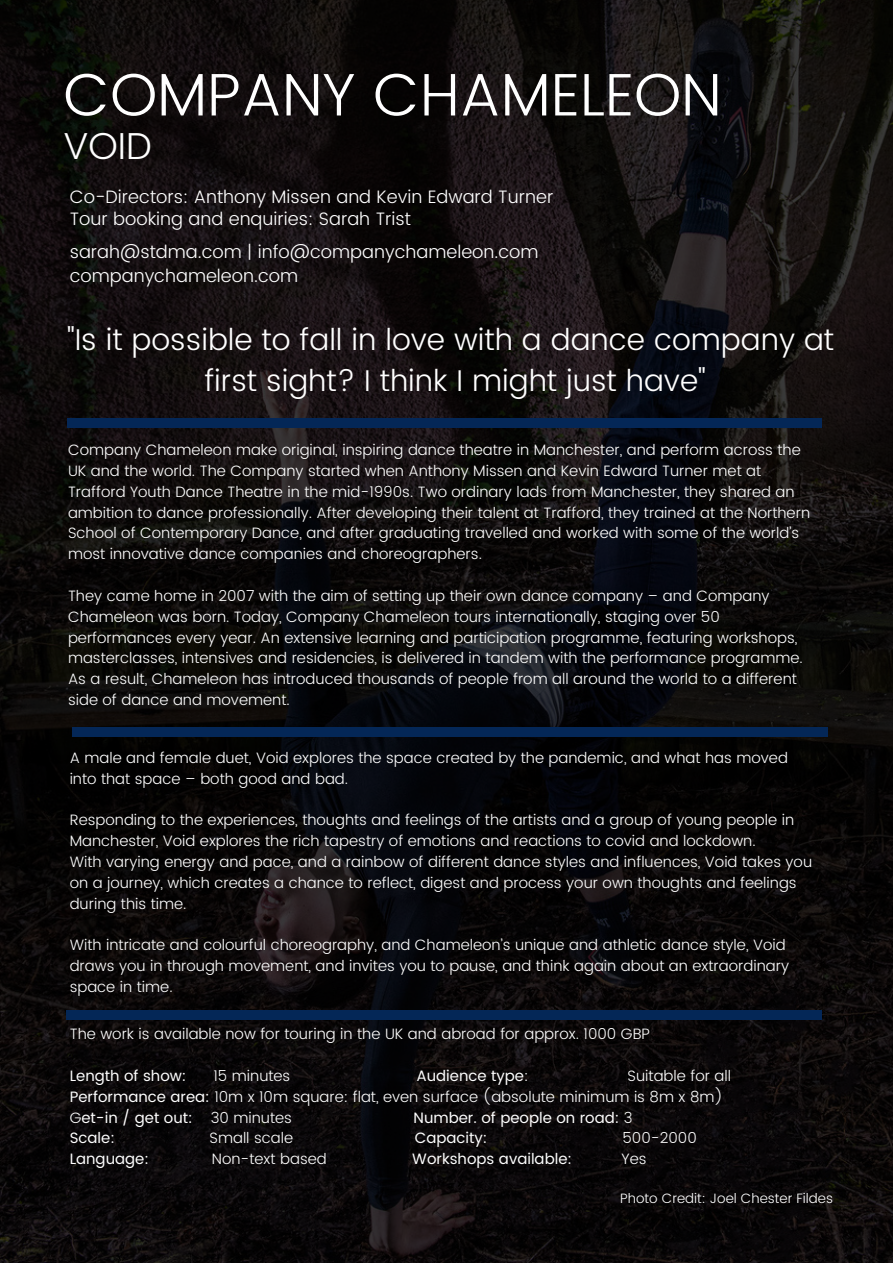
<style>
.page{position:relative;width:893px;height:1263px;background:#fff}
.page>*{position:absolute;margin:0;border:0;box-sizing:border-box;transform-origin:0 0}
.t1{font:300 60px "Poppins";color:#fff}
.t2{font:300 37.5px "Poppins";color:#fff}
.t3{font:300 30px "Poppins";color:#fff}
.t4{font:300 18px "Poppins";color:#fff}
.t5{font:300 15px/20.9px "Poppins";color:#fff}
.t6{font:15px "Poppins";color:#fff}
.t7{font:300 13.5px "Poppins";color:#fff}
.s1{font-weight:300}
.s2{font-weight:400}
</style>
<div class="page">
<img style="left:0;top:0;width:893px;height:1263px">
<div style="left:67px;top:418px;width:754px;height:9px;background:#042757"></div>
<div style="left:72px;top:727px;width:755px;height:9px;background:#042757"></div>
<div style="left:66px;top:1010px;width:756px;height:9px;background:#042757"></div>
<p class="t1" style="left:63px;top:60px;width:660px">COMPANY CHAMELEON</p>
<p class="t2" style="left:63px;top:124px;width:90px">VOID</p>
<p class="t4" style="left:70px;top:186px;width:485px">Co-Directors: Anthony Missen and Kevin Edward Turner</p>
<p class="t4" style="left:70px;top:208px;width:343px">Tour booking and enquiries: Sarah Trist</p>
<p class="t4" style="left:70px;top:241px;width:470px">sarah@stdma.com | info@companychameleon.com</p>
<p class="t4" style="left:70px;top:266px;width:230px">companychameleon.com</p>
<p class="t3" style="left:67px;top:322px;width:768px">"Is it possible to fall in love with a dance company at</p>
<p class="t3" style="left:204px;top:363px;width:503px">first sight? I think I might just have"</p>
<p class="t5" style="left:68px;top:440px;width:743px">Company Chameleon make original, inspiring dance theatre in Manchester, and perform across the UK and the world. The Company started when Anthony Missen and Kevin Edward Turner met at Trafford Youth Dance Theatre in the mid-1990s. Two ordinary lads from Manchester, they shared an ambition to dance professionally. After developing their talent at Trafford, they trained at the Northern School of Contemporary Dance, and after graduating travelled and worked with some of the world’s most innovative dance companies and choreographers.</p>
<p class="t5" style="left:68px;top:585px;width:736px">They came home in 2007 with the aim of setting up their own dance company – and Company Chameleon was born. Today, Company Chameleon tours internationally, staging over 50 performances every year. An extensive learning and participation programme, featuring workshops, masterclasses, intensives and residencies, is delivered in tandem with the performance programme.<br>As a result, Chameleon has introduced thousands of people from all around the world to a different side of dance and movement.</p>
<p class="t5" style="left:70px;top:747px;width:720px">A male and female duet, Void explores the space created by the pandemic, and what has moved into that space – both good and bad.</p>
<p class="t5" style="left:70px;top:809px;width:726px">Responding to the experiences, thoughts and feelings of the artists and a group of young people in<br>Manchester, Void explores the rich tapestry of emotions and reactions to covid and lockdown.</p>
<p class="t5" style="left:70px;top:851px;width:744px">With varying energy and pace, and a rainbow of different dance styles and influences, Void takes you on a journey, which creates a chance to reflect, digest and process your own thoughts and feelings during this time.</p>
<p class="t5" style="left:70px;top:934px;width:721px">With intricate and colourful choreography, and Chameleon’s unique and athletic dance style, Void draws you in through movement, and invites you to pause, and think again about an extraordinary space in time.</p>
<p class="t5" style="left:70px;top:1024px;width:582px">The work is available now for touring in the UK and abroad for approx. 1000 GBP</p>
<p class="t6" style="left:70px;top:1067px;width:118px">Length of show:</p>
<p class="t5" style="left:213px;top:1065px;width:78px">15 minutes</p>
<p class="t6" style="left:416px;top:1067px;width:114px">Audience type<span class="s1">:</span></p>
<p class="t5" style="left:627px;top:1065px;width:105px">Suitable for all</p>
<p class="t5" style="left:70px;top:1086px;width:655px"><span class="s2">Performance area:</span> 10m x 10m square: flat, even surface (absolute minimum is 8m x 8m)</p>
<p class="t6" style="left:70px;top:1108px;width:224px"><span class="s1">G</span>et-in / get out: <span class="s1">30 minutes</span></p>
<p class="t6" style="left:413px;top:1108px;width:221px">Number. of people on road: <span class="s1">3</span></p>
<p class="t6" style="left:70px;top:1129px;width:47px">Scale:</p>
<p class="t5" style="left:209px;top:1128px;width:85px">Small scale</p>
<p class="t6" style="left:415px;top:1129px;width:74px">Capacity:</p>
<p class="t5" style="left:622px;top:1128px;width:76px">500-2000</p>
<p class="t6" style="left:70px;top:1150px;width:81px">Language:</p>
<p class="t5" style="left:212px;top:1148px;width:116px">Non-text based</p>
<p class="t6" style="left:412px;top:1150px;width:161px">Workshops available:</p>
<p class="t5" style="left:621px;top:1148px;width:26px">Yes</p>
<p class="t7" style="left:620px;top:1190px;width:214px">Photo Credit: Joel Chester Fildes</p>
</div>
